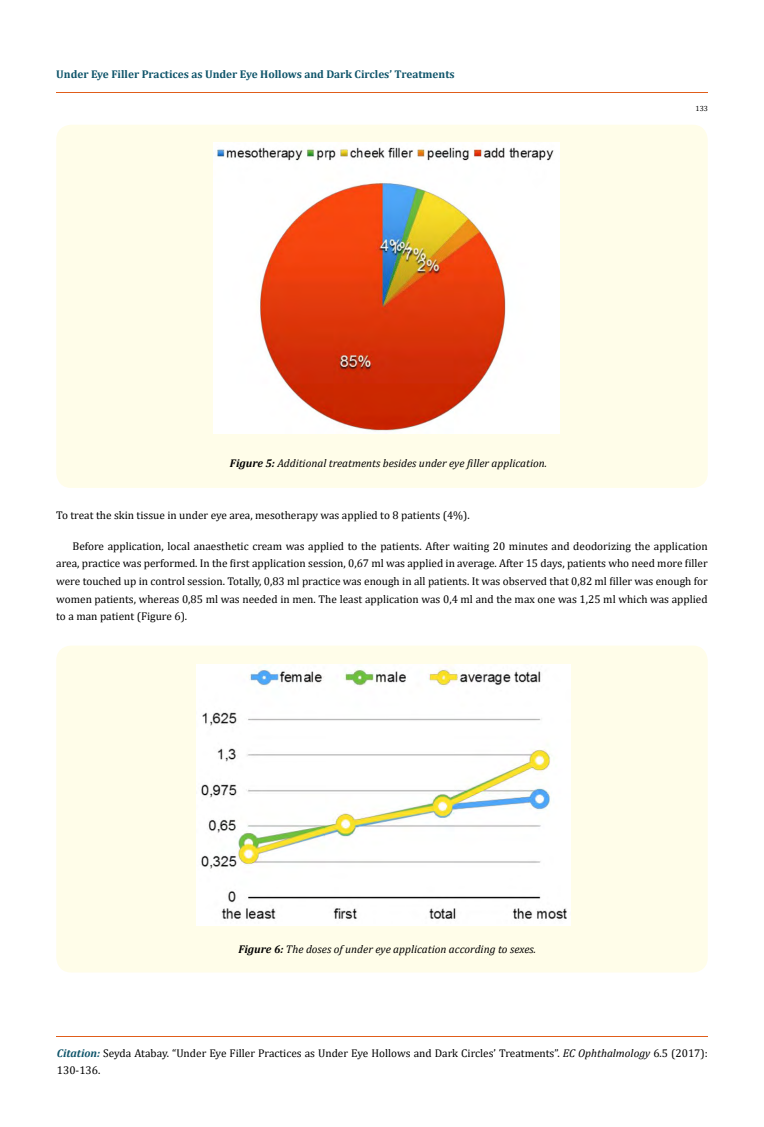
<style>
.page{position:relative;width:764px;height:1127px;background:#fff}
.page>*{position:absolute;margin:0;border:0;box-sizing:border-box;transform-origin:0 0}
.t1{font:11.25px/17.5px "Cambria";color:#000}
.t2{font:italic 11.25px "Cambria";color:#000}
.t3{font:700 11.25px "Cambria";color:#0e546a}
.t4{font:7.5px "Cambria";color:#000}
.s1{font-weight:700}
.s2{font-weight:700;font-style:italic;color:#0e546a}
.s3{font-style:italic}
</style>
<div class="page">
<hr style="left:56px;top:92px;width:652px;height:1px;background:#e05d1a">
<hr style="left:56px;top:1036px;width:652px;height:1px;background:#e05d1a">
<div style="left:56px;top:125px;width:652px;height:363px;background:#fffde9;border-radius:15px"></div>
<img style="left:214px;top:142px;width:345px;height:291px">
<div style="left:56px;top:645px;width:652px;height:327px;background:#fffde9;border-radius:15px"></div>
<img style="left:197px;top:664px;width:374px;height:261px">
<p class="t3" style="left:56px;top:66px;width:400px">Under Eye Filler Practices as Under Eye Hollows and Dark Circles’ Treatments</p>
<p class="t2" style="left:230px;top:455px;width:318px"><span class="s1">Figure 5:</span> Additional treatments besides under eye filler application.</p>
<p class="t4" style="left:695px;top:104px;width:14px">133</p>
<p class="t1" style="left:56px;top:506px;width:415px">To treat the skin tissue in under eye area, mesotherapy was applied to 8 patients (4%).</p>
<p class="t1" style="left:56px;top:537px;width:653px;text-align:justify;text-indent:16px">Before application, local anaesthetic cream was applied to the patients. After waiting 20 minutes and deodorizing the application area, practice was performed. In the first application session, 0,67 ml was applied in average. After 15 days, patients who need more filler were touched up in control session. Totally, 0,83 ml practice was enough in all patients. It was observed that 0,82 ml filler was enough for women patients, whereas 0,85 ml was needed in men. The least application was 0,4 ml and the max one was 1,25 ml which was applied to a man patient (Figure 6).</p>
<p class="t2" style="left:238px;top:940px;width:299px"><span class="s1">Figure 6:</span> The doses of under eye application according to sexes.</p>
<p class="t1" style="left:57px;top:1043px;width:652px"><span class="s2">Citation:</span> Seyda Atabay. “Under Eye Filler Practices as Under Eye Hollows and Dark Circles’ Treatments”. <span class="s3">EC Ophthalmology</span> 6.5 (2017):<br>130-136.</p>
</div>
